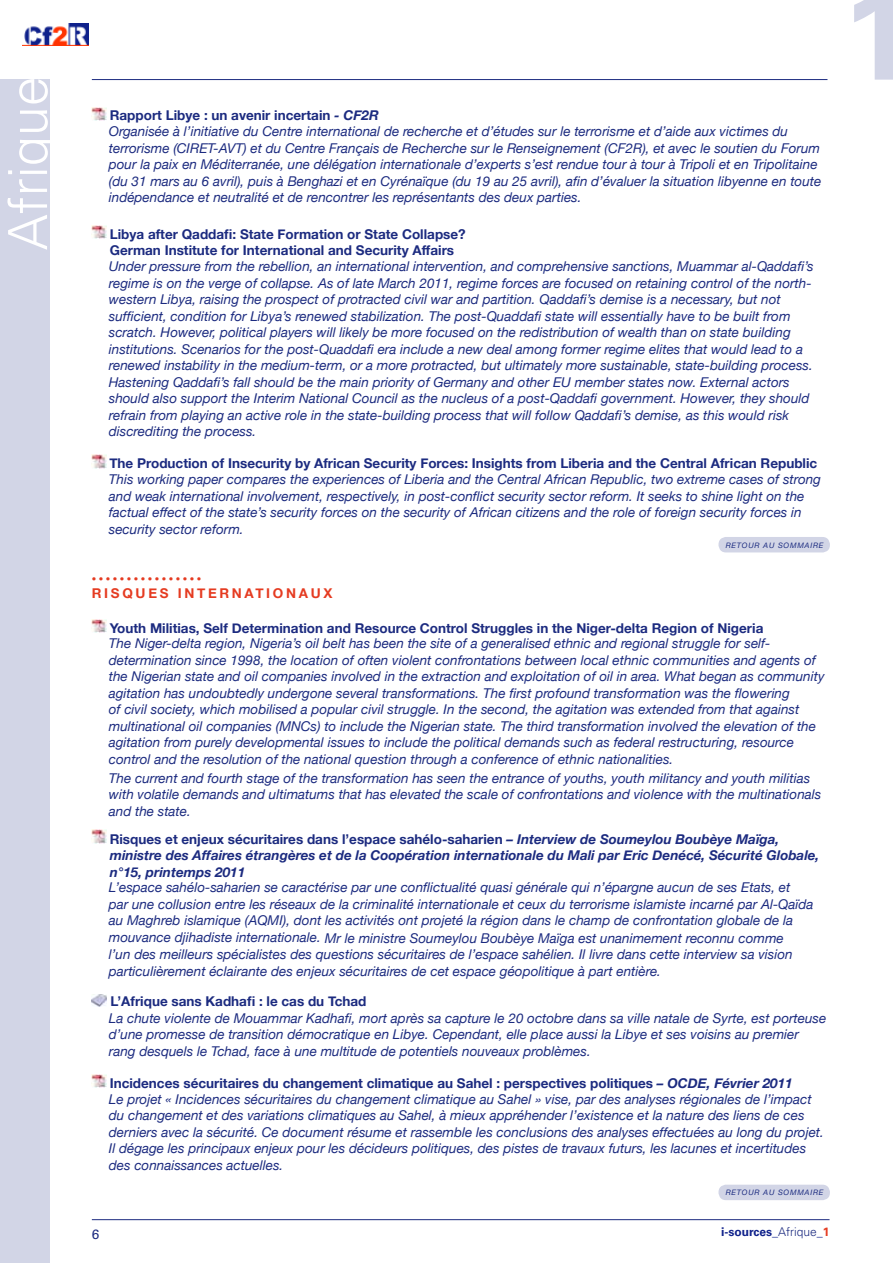
<style>
.page{position:relative;width:893px;height:1263px;background:#fff}
.page>*{position:absolute;margin:0;border:0;box-sizing:border-box;transform-origin:0 0}
.t1{font:700 126px "Univers";color:#d2d5e6}
.t2{font:300 54px "Univers";color:#fff}
.t3{font:italic 13.5px/16.5px "Helvetica Neue";color:#1c2b80}
.t4{font:700 13.5px/16.5px "Helvetica Neue";color:#1c2b80}
.t5{font:italic 700 13.5px/16.5px "Helvetica Neue";color:#1c2b80}
.t6{font:700 13.5px "Helvetica Neue";letter-spacing:.2em;color:#e53b21}
.t7{font:13.5px "Univers";color:#1c2b80}
.t8{font:700 12px "Univers";color:#0f218b}
.t9{font:9px "Helvetica Neue";color:#e53b21}
.t10{font:italic 7.5px "Helvetica Neue";letter-spacing:.1em;color:#1c2b80}
.s1{font-weight:700;font-style:normal}
.s2{font-weight:700}
.s3{font-style:normal}
.s4{font-weight:300;color:#1c2b80}
.s5{color:#e53b21}
</style>
<div class="page">
<div style="left:0;top:79px;width:50px;height:1184px;background:#d2d5e6"></div>
<img style="left:22px;top:23px;width:67px;height:22px">
<hr style="left:92px;top:79px;width:735px;height:1px;background:#1c2b80">
<hr style="left:92px;top:1219px;width:737px;height:1px;background:#1c2b80">
<img style="left:92px;top:107px;width:14px;height:14px">
<img style="left:92px;top:225px;width:14px;height:14px">
<img style="left:92px;top:455px;width:14px;height:13px">
<img style="left:92px;top:619px;width:14px;height:14px">
<img style="left:92px;top:830px;width:14px;height:13px">
<img style="left:92px;top:994px;width:15px;height:12px">
<img style="left:92px;top:1074px;width:14px;height:14px">
<div style="left:718px;top:1185px;width:112px;height:15px;background:#d2d5e6;border-radius:8px"></div>
<div style="left:718px;top:537px;width:112px;height:15px;background:#d2d5e6;border-radius:8px"></div>
<h2 class="t2" style="left:-5px;top:250px;width:176px;rotate:-90deg">Afrique</h2>
<p class="t3" style="left:109px;top:107px;width:714px"><span class="s1">Rapport Libye : un avenir incertain</span> <span class="s2">- CF2R<br></span>Organisée à l’initiative du Centre international de recherche et d’études sur le terrorisme et d’aide aux victimes du terrorisme (CIRET-AVT) et du Centre Français de Recherche sur le Renseignement (CF2R), et avec le soutien du Forum pour la paix en Méditerranée, une délégation internationale d’experts s’est rendue tour à tour à Tripoli et en Tripolitaine (du 31 mars au 6 avril), puis à Benghazi et en Cyrénaïque (du 19 au 25 avril), afin d’évaluer la situation libyenne en toute indépendance et neutralité et de rencontrer les représentants des deux parties.</p>
<p class="t4" style="left:110px;top:225px;width:357px">Libya after Qaddafi: State Formation or State Collapse?<br>German Institute for International and Security Affairs</p>
<p class="t3" style="left:109px;top:258px;width:706px">Under pressure from the rebellion, an international intervention, and comprehensive sanctions, Muammar al-Qaddafi’s regime is on the verge of collapse. As of late March 2011, regime forces are focused on retaining control of the north&shy;western Libya, raising the prospect of protracted civil war and partition. Qaddafi’s demise is a necessary, but not sufficient, condition for Libya’s renewed stabilization. The post-Quaddafi state will essentially have to be built from scratch. However, political players will likely be more focused on the redistribution of wealth than on state building institutions. Scenarios for the post-Quaddafi era include a new deal among former regime elites that would lead to a renewed instability in the medium-term, or a more protracted, but ultimately more sustainable, state-building process.<br>Hastening Qaddafi’s fall should be the main priority of Germany and other EU member states now. External actors should also support the Interim National Council as the nucleus of a post-Qaddafi government. However, they should refrain from playing an active role in the state-building process that will follow Qaddafi’s demise, as this would risk discrediting the process.</p>
<p class="t4" style="left:109px;top:454px;width:709px">The Production of Insecurity by African Security Forces: Insights from Liberia and the Central African Republic</p>
<p class="t3" style="left:109px;top:471px;width:714px">This working paper compares the experiences of Liberia and the Central African Republic, two extreme cases of strong and weak international involvement, respectively, in post-conflict security sector reform. It seeks to shine light on the factual effect of the state’s security forces on the security of African citizens and the role of foreign security forces in security sector reform.</p>
<p class="t10" style="left:726px;top:540px;width:99px">RETOUR AU SOMMAIRE</p>
<p class="t9" style="left:92px;top:573px;width:111px">• • • • • • • • • • • • • • • •</p>
<p class="t6" style="left:92px;top:585px;width:242px">Risques internationaux</p>
<p class="t4" style="left:110px;top:619px;width:655px">Youth Militias, Self Determination and Resource Control Struggles in the Niger-delta Region of Nigeria</p>
<p class="t3" style="left:109px;top:635px;width:717px">The Niger-delta region, Nigeria’s oil belt has been the site of a generalised ethnic and regional struggle for self&shy;determination since 1998, the location of often violent confrontations between local ethnic communities and agents of the Nigerian state and oil companies involved in the extraction and exploitation of oil in area. What began as community agitation has undoubtedly undergone several transformations. The first profound transformation was the flowering<br>of civil society, which mobilised a popular civil struggle. In the second, the agitation was extended from that against multinational oil companies (MNCs) to include the Nigerian state. The third transformation involved the elevation of the agitation from purely developmental issues to include the political demands such as federal restructuring, resource control and the resolution of the national question through a conference of ethnic nationalities.</p>
<p class="t3" style="left:109px;top:769px;width:714px">The current and fourth stage of the transformation has seen the entrance of youths, youth militancy and youth militias with volatile demands and ultimatums that has elevated the scale of confrontations and violence with the multinationals and the state.</p>
<p class="t5" style="left:110px;top:830px;width:711px"><span class="s3">R isques et enjeux sécuritaires dans l’espace sahélo-saharien</span> – Interview de Soumeylou Boubèye Maïga, ministre des Affaires étrangères et de la Coopération internationale du Mali par Eric Denécé, Sécurité Globale, n°15, printemps 2011</p>
<p class="t3" style="left:109px;top:879px;width:706px">L’espace sahélo-saharien se caractérise par une conflictualité quasi générale qui n’épargne aucun de ses Etats, et<br>par une collusion entre les réseaux de la criminalité internationale et ceux du terrorisme islamiste incarné par Al-Qaïda au Maghreb islamique (AQMI), dont les activités ont projeté la région dans le champ de confrontation globale de la mouvance djihadiste internationale. Mr le ministre Soumeylou Boubèye Maïga est unanimement reconnu comme<br>l’un des meilleurs spécialistes des questions sécuritaires de l’espace sahélien. Il livre dans cette interview sa vision particulièrement éclairante des enjeux sécuritaires de cet espace géopolitique à part entière.</p>
<p class="t4" style="left:111px;top:993px;width:258px">L’Afrique sans Kadhafi : le cas du Tchad</p>
<p class="t3" style="left:109px;top:1009px;width:719px">La chute violente de Mouammar Kadhafi, mort après sa capture le 20 octobre dans sa ville natale de Syrte, est porteuse d’une promesse de transition démocratique en Libye. Cependant, elle place aussi la Libye et ses voisins au premier rang desquels le Tchad, face à une multitude de potentiels nouveaux problèmes.</p>
<p class="t3" style="left:109px;top:1074px;width:717px"><span class="s1">I ncidences sécuritaires du changement climatique au Sahel : perspectives politiques</span> <span class="s2">– OCDE, Février 2011<br></span>Le projet « Incidences sécuritaires du changement climatique au Sahel » vise, par des analyses régionales de l’impact du changement et des variations climatiques au Sahel, à mieux appréhender l’existence et la nature des liens de ces derniers avec la sécurité. Ce document résume et rassemble les conclusions des analyses effectuées au long du projet.<br>Il dégage les principaux enjeux pour les décideurs politiques, des pistes de travaux futurs, les lacunes et incertitudes des connaissances actuelles.</p>
<p class="t10" style="left:726px;top:1188px;width:99px">RETOUR AU SOMMAIRE</p>
<p class="t7" style="left:92px;top:1226px;width:9px">6</p>
<p class="t8" style="left:721px;top:1225px;width:110px">i-sources_<span class="s4">Afrique</span>_<span class="s5">1</span></p>
<h1 class="t1" style="left:842px;top:-39px;width:72px">1</h1>
</div>
